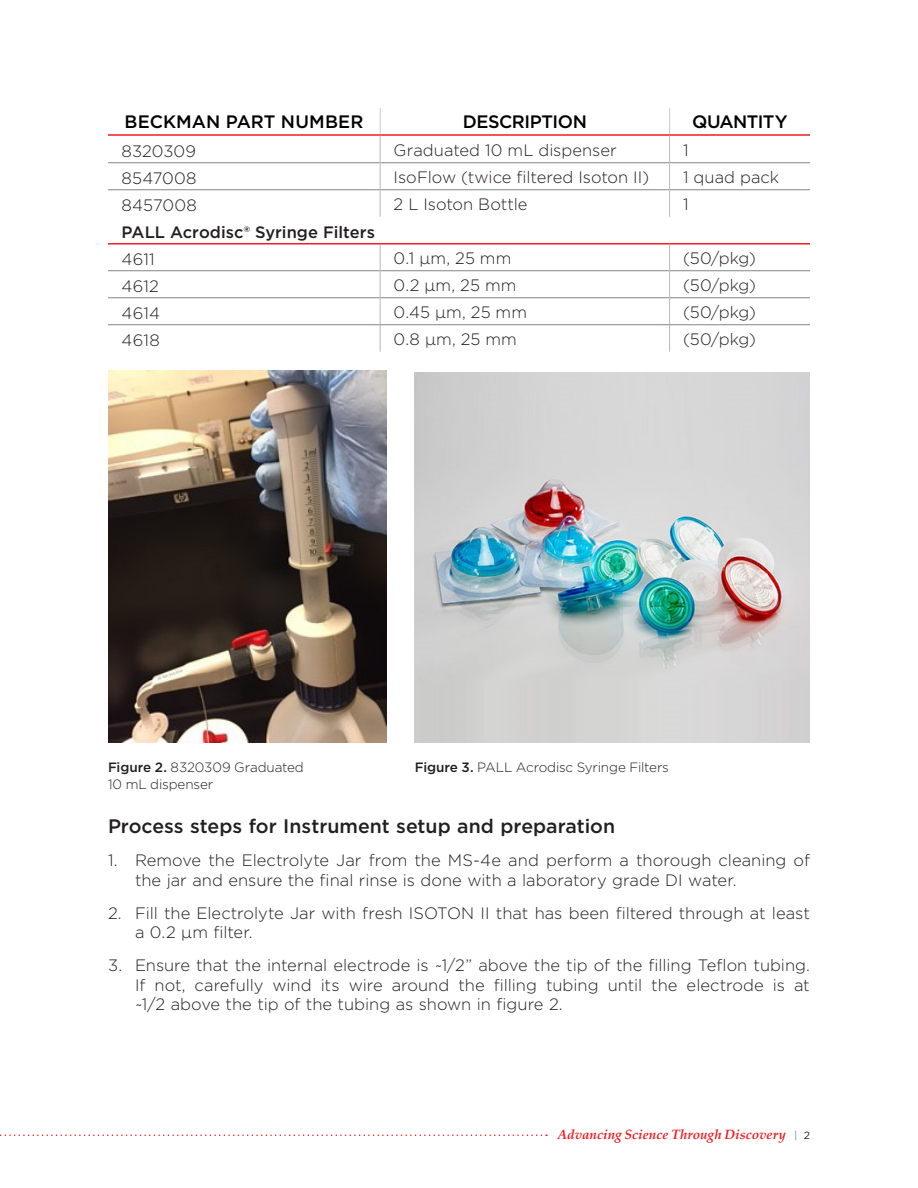
<style>
.page{position:relative;width:918px;height:1188px;background:#fff}
.page>*{position:absolute;margin:0;border:0;box-sizing:border-box;transform-origin:0 0}
.Doc_-_Body{font:500 19.5px "Gotham";color:#231f20}
.Table_-_Header{font:500 18px "Gotham";letter-spacing:-.015em;color:#000}
.Table_-_Header-2{font:500 18px "Gotham";letter-spacing:.005em;color:#000}
.Table_-_Data{font:300 16.5px/19.5px "Gotham";color:#231f20}
.Table_-_Left_Col{font:300 16.5px "Gotham";letter-spacing:.015em;color:#231f20}
.Table_-_Data-2{font:500 16.5px "Gotham";color:#231f20}
.Doc_-_Fig_Table{font:300 13.5px "Gotham";letter-spacing:-.01em;color:#231f20}
.Doc_-_Title{font:italic 700 13.5px "Palatino Linotype";color:#ee1d23}
.s1{font-weight:500}
.s2{font-family:"Gotham";font-weight:400;font-style:normal;font-size:10.5px;color:#7e868d}
.s3{font-family:"Gotham";font-weight:400;font-style:normal;font-size:10.5px;color:#231f20}
</style>
<div class="page">
<svg style="left:0;top:1134px;width:547px;height:2px"></svg>
<hr style="left:380px;top:162px;width:289px;height:1px;background:#7e868d">
<hr style="left:670px;top:162px;width:140px;height:1px;background:#7e868d">
<hr style="left:380px;top:189px;width:289px;height:1px;background:#7e868d">
<hr style="left:670px;top:189px;width:140px;height:1px;background:#7e868d">
<hr style="left:380px;top:270px;width:289px;height:1px;background:#7e868d">
<hr style="left:670px;top:270px;width:140px;height:1px;background:#7e868d">
<hr style="left:380px;top:297px;width:289px;height:1px;background:#7e868d">
<hr style="left:670px;top:297px;width:140px;height:1px;background:#7e868d">
<hr style="left:108px;top:162px;width:272px;height:1px;background:#7e868d">
<hr style="left:108px;top:189px;width:272px;height:1px;background:#7e868d">
<hr style="left:108px;top:270px;width:272px;height:1px;background:#7e868d">
<hr style="left:108px;top:297px;width:272px;height:1px;background:#7e868d">
<svg style="left:380px;top:108px;width:1px;height:109px"></svg>
<svg style="left:669px;top:108px;width:1px;height:109px"></svg>
<svg style="left:380px;top:244px;width:1px;height:108px"></svg>
<svg style="left:669px;top:244px;width:1px;height:108px"></svg>
<hr style="left:108px;top:324px;width:272px;height:1px;background:#7e868d">
<hr style="left:380px;top:324px;width:290px;height:1px;background:#7e868d">
<hr style="left:670px;top:324px;width:140px;height:1px;background:#7e868d">
<hr style="left:108px;top:134px;width:272px;height:2px;background:#ee1d23">
<hr style="left:380px;top:134px;width:290px;height:2px;background:#ee1d23">
<hr style="left:670px;top:134px;width:140px;height:2px;background:#ee1d23">
<hr style="left:108px;top:243px;width:272px;height:1px;background:#ee1d23">
<hr style="left:380px;top:243px;width:290px;height:1px;background:#ee1d23">
<hr style="left:670px;top:243px;width:140px;height:1px;background:#ee1d23">
<img style="left:415px;top:373px;width:395px;height:369px">
<img style="left:108px;top:371px;width:279px;height:371px">
<p class="Table_-_Header-2" style="left:125px;top:110px;width:240px">BECKMAN PART NUMBER</p>
<p class="Table_-_Header" style="left:463px;top:110px;width:126px">DESCRIPTION</p>
<p class="Table_-_Header" style="left:692px;top:110px;width:97px">QUANTITY</p>
<p class="Table_-_Left_Col" style="left:122px;top:141px;width:76px">8320309</p>
<p class="Table_-_Data" style="left:394px;top:140px;width:225px">Graduated 10 mL dispenser</p>
<p class="Table_-_Data" style="left:683px;top:140px;width:7px">1</p>
<p class="Table_-_Left_Col" style="left:122px;top:168px;width:77px">8547008</p>
<p class="Table_-_Data" style="left:394px;top:167px;width:257px">IsoFlow (twice filtered Isoton II)</p>
<p class="Table_-_Data" style="left:683px;top:167px;width:98px">1 quad pack</p>
<p class="Table_-_Left_Col" style="left:122px;top:195px;width:77px">8457008</p>
<p class="Table_-_Data" style="left:394px;top:194px;width:135px">2 L Isoton Bottle</p>
<p class="Table_-_Data" style="left:683px;top:194px;width:7px">1</p>
<p class="Table_-_Data-2" style="left:122px;top:221px;width:255px">PALL Acrodisc® Syringe Filters</p>
<p class="Table_-_Left_Col" style="left:122px;top:249px;width:35px">4611</p>
<p class="Table_-_Data" style="left:394px;top:248px;width:119px">0.1 µm, 25 mm</p>
<p class="Table_-_Data" style="left:683px;top:248px;width:74px">(50/pkg)</p>
<p class="Table_-_Left_Col" style="left:122px;top:276px;width:39px">4612</p>
<p class="Table_-_Data" style="left:394px;top:275px;width:124px">0.2 µm, 25 mm</p>
<p class="Table_-_Data" style="left:683px;top:275px;width:74px">(50/pkg)</p>
<p class="Table_-_Left_Col" style="left:122px;top:303px;width:40px">4614</p>
<p class="Table_-_Data" style="left:394px;top:302px;width:135px">0.45 µm, 25 mm</p>
<p class="Table_-_Data" style="left:683px;top:302px;width:74px">(50/pkg)</p>
<p class="Table_-_Left_Col" style="left:122px;top:330px;width:40px">4618</p>
<p class="Table_-_Data" style="left:394px;top:329px;width:125px">0.8 µm, 25 mm</p>
<p class="Table_-_Data" style="left:683px;top:329px;width:74px">(50/pkg)</p>
<p class="Doc_-_Fig_Table" style="left:108px;top:759px;width:197px"><span class="s1">Figure 2.</span> 8320309 Graduated</p>
<p class="Doc_-_Fig_Table" style="left:415px;top:759px;width:256px"><span class="s1">Figure 3.</span> PALL Acrodisc Syringe Filters</p>
<p class="Doc_-_Fig_Table" style="left:108px;top:776px;width:107px">10 mL dispenser</p>
<p class="Doc_-_Body" style="left:108px;top:814px;width:509px">Process steps for Instrument setup and preparation</p>
<p class="Table_-_Data" style="left:135px;top:850px;width:677px;text-indent:-27px">1. Remove the Electrolyte Jar from the MS-4e and perform a thorough cleaning of the jar and ensure the final rinse is done with a laboratory grade DI water.</p>
<p class="Table_-_Data" style="left:135px;top:903px;width:676px;text-indent:-27px">2. Fill the Electrolyte Jar with fresh ISOTON II that has been filtered through at least a 0.2 µm filter.</p>
<p class="Table_-_Data" style="left:135px;top:955px;width:677px;text-align:justify;text-indent:-27px">3. Ensure that the internal electrode is ~1/2” above the tip of the filling Teflon tubing.<br>If not, carefully wind its wire around the filling tubing until the electrode is at ~1/2 above the tip of the tubing as shown in figure 2.</p>
<p class="Doc_-_Title" style="left:558px;top:1124px;width:254px">Advancing Science Through Discovery <span class="s2">|</span> <span class="s3">2</span></p>
</div>
